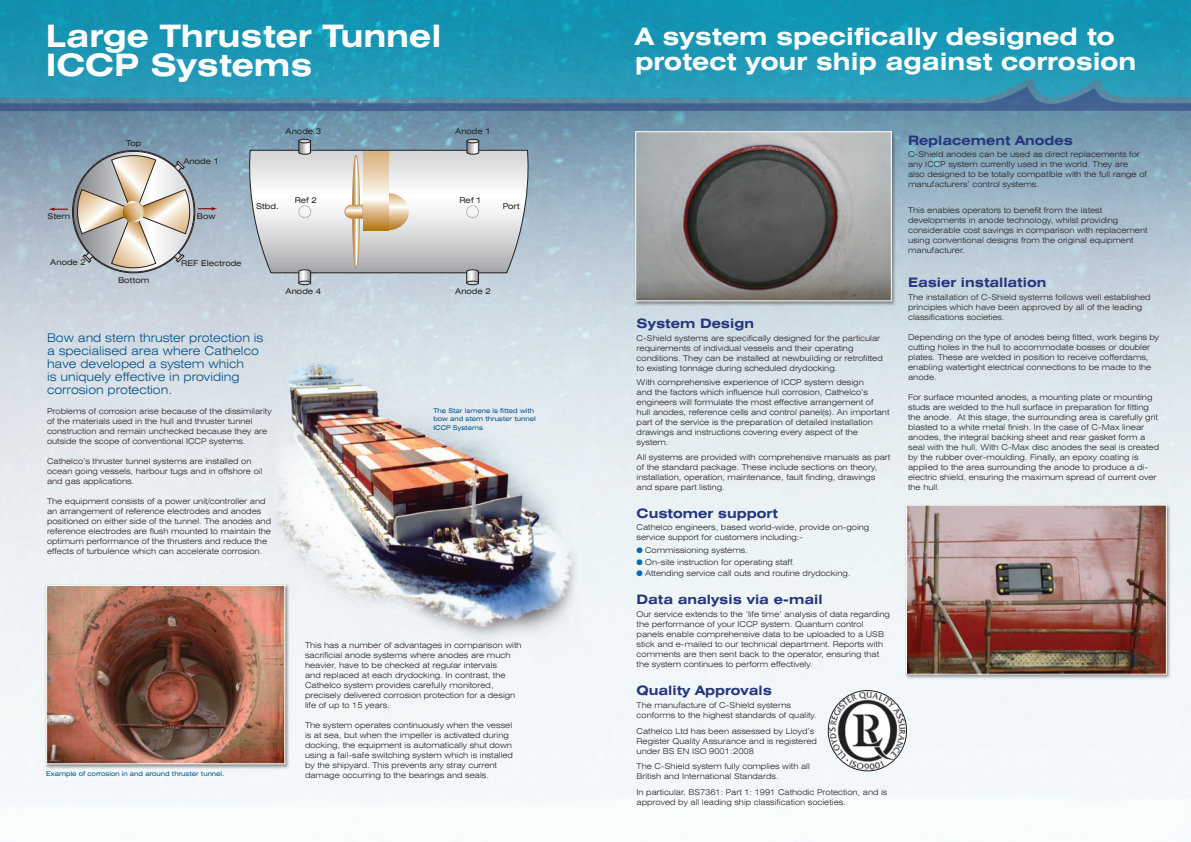
<style>
.page{position:relative;width:1191px;height:842px;background:#fff}
.page>*{position:absolute;margin:0;border:0;box-sizing:border-box;transform-origin:0 0}
.t1{font:700 expanded 31px/29px "Swiss 721 BT";color:#fff}
.t2{font:700 expanded 24px/25px "Swiss 721 BT";color:#fff}
.t3{font:700 expanded 13px "Swiss 721 BT";color:#27377e}
.t4{font:300 expanded 12px/13px "Swiss 721 BT";color:#005187}
.t5{font:300 expanded 8px/10px "Swiss 721 BT";color:#231f20}
.t6{font:expanded 8px "Swiss 721 BT";color:#231f20}
.t7{font:expanded 6.5px/8.5px "Swiss 721 BT";color:#005187}
.s1{color:#0168b3}
</style>
<div class="page">
<img style="left:0;top:112px;width:1191px;height:730px">
<svg style="left:0;top:0;width:1191px;height:86px;background:#1996b4"></svg>
<svg style="left:0;top:86px;width:1191px;height:26px;background:#3e85a7"></svg>
<div style="left:299px;top:139px;width:12px;height:4px;border:1px solid #231f20;border-radius:50%"></div>
<div style="left:467px;top:139px;width:12px;height:4px;border:1px solid #231f20;border-radius:50%"></div>
<div style="left:466px;top:281px;width:12px;height:4px;border:1px solid #231f20;border-radius:50%"></div>
<div style="left:299px;top:281px;width:12px;height:4px;border:1px solid #231f20;border-radius:50%"></div>
<svg style="left:49px;top:144px;width:169px;height:135px;background:#b5babc"></svg>
<svg style="left:123px;top:201px;width:21px;height:22px"></svg>
<svg style="left:125px;top:203px;width:18px;height:18px"></svg>
<svg style="left:244px;top:141px;width:290px;height:142px"></svg>
<img style="left:264px;top:310px;width:314px;height:385px">
<div style="left:45px;top:583px;width:245px;height:186px;background:#231f20;opacity:.45"></div>
<img style="left:48px;top:587px;width:235px;height:175px">
<div style="left:46px;top:585px;width:239px;height:179px;border:1px solid #fff"></div>
<div style="left:634px;top:130px;width:262px;height:176px;background:#231f20;opacity:.45"></div>
<img style="left:637px;top:133px;width:252px;height:166px">
<div style="left:635px;top:131px;width:256px;height:170px;border:1px solid #fff"></div>
<img style="left:828px;top:690px;width:78px;height:81px">
<div style="left:828px;top:690px;width:78px;height:81px;border:1px solid #231f20;border-radius:50%"></div>
<div style="left:904px;top:503px;width:267px;height:177px;background:#231f20;opacity:.45"></div>
<img style="left:908px;top:507px;width:256px;height:166px">
<div style="left:906px;top:505px;width:260px;height:170px;border:1px solid #fff"></div>
<h1 class="t1" style="left:46px;top:22px;width:397px">Large Thruster Tunnel<br>ICCP Systems</h1>
<p class="t6" style="left:126px;top:139px;width:17px">Top</p>
<p class="t6" style="left:183px;top:156px;width:37px">Anode 1</p>
<p class="t6" style="left:47px;top:212px;width:24px">Stern</p>
<p class="t6" style="left:197px;top:212px;width:20px">Bow</p>
<p class="t6" style="left:286px;top:126px;width:37px">Anode 3</p>
<p class="t6" style="left:455px;top:126px;width:37px">Anode 1</p>
<p class="t6" style="left:295px;top:195px;width:24px">Ref 2</p>
<p class="t6" style="left:459px;top:195px;width:24px">Ref 1</p>
<p class="t6" style="left:256px;top:201px;width:24px">Stbd.</p>
<p class="t6" style="left:503px;top:201px;width:18px">Port</p>
<p class="t6" style="left:50px;top:258px;width:37px">Anode 2</p>
<p class="t6" style="left:181px;top:258px;width:62px">REF Electrode</p>
<p class="t6" style="left:118px;top:276px;width:33px">Bottom</p>
<p class="t6" style="left:286px;top:286px;width:37px">Anode 4</p>
<p class="t6" style="left:455px;top:286px;width:37px">Anode 2</p>
<h3 class="t4" style="left:47px;top:331px;width:218px">Bow and stern thruster protection is a specialised area where Cathelco have developed a system which<br>is uniquely effective in providing corrosion protection.</h3>
<p class="t5" style="left:47px;top:406px;width:226px">Problems of corrosion arise because of the dissimilarity of the materials used in the hull and thruster tunnel construction and remain unchecked because they are outside the scope of conventional ICCP systems.</p>
<p class="t5" style="left:47px;top:456px;width:217px">Cathelco’s thruster tunnel systems are installed on ocean going vessels, harbour tugs and in offshore oil and gas applications.</p>
<p class="t5" style="left:47px;top:496px;width:226px">The equipment consists of a power unit/controller and an arrangement of reference electrodes and anodes positioned on either side of the tunnel. The anodes and reference electrodes are flush mounted to maintain the optimum performance of the thrusters and reduce the effects of turbulence which can accelerate corrosion.</p>
<p class="t7" style="left:433px;top:406px;width:104px">The Star Ismene is fitted with bow and stern thruster tunnel<br>ICCP Systems</p>
<p class="t5" style="left:305px;top:640px;width:218px">This has a number of advantages in comparison with sacrificial anode systems where anodes are much heavier, have to be checked at regular intervals<br>and replaced at each drydocking. In contrast, the Cathelco system provides carefully monitored, precisely delivered corrosion protection for a design life of up to 15 years.</p>
<p class="t5" style="left:305px;top:720px;width:209px">The system operates continuously when the vessel is at sea, but when the impeller is activated during docking, the equipment is automatically shut down using a fail-safe switching system which is installed by the shipyard. This prevents any stray current</p>
<p class="t7" style="left:46px;top:770px;width:180px">Example of corrosion in and around thruster tunnel.</p>
<p class="t5" style="left:305px;top:770px;width:185px">damage occurring to the bearings and seals.</p>
<h2 class="t2" style="left:635px;top:24px;width:502px">A system specifically designed to protect your ship against corrosion</h2>
<h3 class="t3" style="left:636px;top:316px;width:119px">System Design</h3>
<p class="t5" style="left:636px;top:333px;width:248px">C-Shield systems are specifically designed for the particular requirements of individual vessels and their operating conditions. They can be installed at newbuilding or retrofitted to existing tonnage during scheduled drydocking.</p>
<p class="t5" style="left:636px;top:377px;width:254px">With comprehensive experience of ICCP system design<br>and the factors which influence hull corrosion, Cathelco’s engineers will formulate the most effective arrangement of<br>hull anodes, reference cells and control panel(s). An important part of the service is the preparation of detailed installation drawings and instructions covering every aspect of the system.</p>
<p class="t5" style="left:636px;top:452px;width:255px">All systems are provided with comprehensive manuals as part of the standard package. These include sections on theory, installation, operation, maintenance, fault finding, drawings and spare part listing.</p>
<h3 class="t3" style="left:636px;top:505px;width:143px">Customer support</h3>
<p class="t5" style="left:636px;top:523px;width:234px">Cathelco engineers, based world-wide, provide on-going service support for customers including:-</p>
<p class="t5" style="left:636px;top:545px;width:113px"><span class="s1">●</span> Commissioning systems.</p>
<p class="t5" style="left:636px;top:557px;width:160px"><span class="s1">●</span> On-site instruction for operating staff.</p>
<p class="t5" style="left:636px;top:568px;width:215px"><span class="s1">●</span> Attending service call outs and routine drydocking.</p>
<h3 class="t3" style="left:636px;top:592px;width:187px">Data analysis via e-mail</h3>
<p class="t5" style="left:636px;top:609px;width:255px">Our service extends to the ‘life time’ analysis of data regarding the performance of your ICCP system. Quantum control panels enable comprehensive data to be uploaded to a USB stick and e-mailed to our technical department. Reports with comments are then sent back to the operator, ensuring that the system continues to perform effectively.</p>
<h3 class="t3" style="left:636px;top:682px;width:137px">Quality Approvals</h3>
<p class="t5" style="left:636px;top:700px;width:182px">The manufacture of C-Shield systems conforms to the highest standards of quality.</p>
<p class="t5" style="left:636px;top:726px;width:182px">Cathelco Ltd has been assessed by Lloyd’s<br>Register Quality Assurance and is registered under BS EN ISO 9001:2008</p>
<p class="t5" style="left:636px;top:761px;width:175px">The C-Shield system fully complies with all<br>British and International Standards.</p>
<p class="t5" style="left:636px;top:787px;width:252px">In particular, BS7361: Part 1: 1991 Cathodic Protection, and is approved by all leading ship classification societies.</p>
<h3 class="t3" style="left:908px;top:132px;width:166px">Replacement Anodes</h3>
<p class="t5" style="left:908px;top:150px;width:240px">C-Shield anodes can be used as direct replacements for any ICCP system currently used in the world. They are<br>also designed to be totally compatible with the full range of manufacturers’ control systems.</p>
<p class="t5" style="left:908px;top:205px;width:241px">This enables operators to benefit from the latest developments in anode technology, whilst providing considerable cost savings in comparison with replacement using conventional designs from the original equipment manufacturer.</p>
<h3 class="t3" style="left:908px;top:274px;width:140px">Easier installation</h3>
<p class="t5" style="left:908px;top:292px;width:244px">The installation of C-Shield systems follows well established principles which have been approved by all of the leading classifications societies.</p>
<p class="t5" style="left:908px;top:332px;width:253px">Depending on the type of anodes being fitted, work begins by cutting holes in the hull to accommodate bosses or doubler plates. These are welded in position to receive cofferdams, enabling watertight electrical connections to be made to the anode.</p>
<p class="t5" style="left:908px;top:392px;width:252px">For surface mounted anodes, a mounting plate or mounting studs are welded to the hull surface in preparation for fitting the anode. At this stage, the surrounding area is carefully grit blasted to a white metal finish. In the case of C-Max linear anodes, the integral backing sheet and rear gasket form a seal with the hull. With C-Max disc anodes the seal is created by the rubber over-moulding. Finally, an epoxy coating is applied to the area surrounding the anode to produce a di&shy;electric shield, ensuring the maximum spread of current over the hull.</p>
</div>
